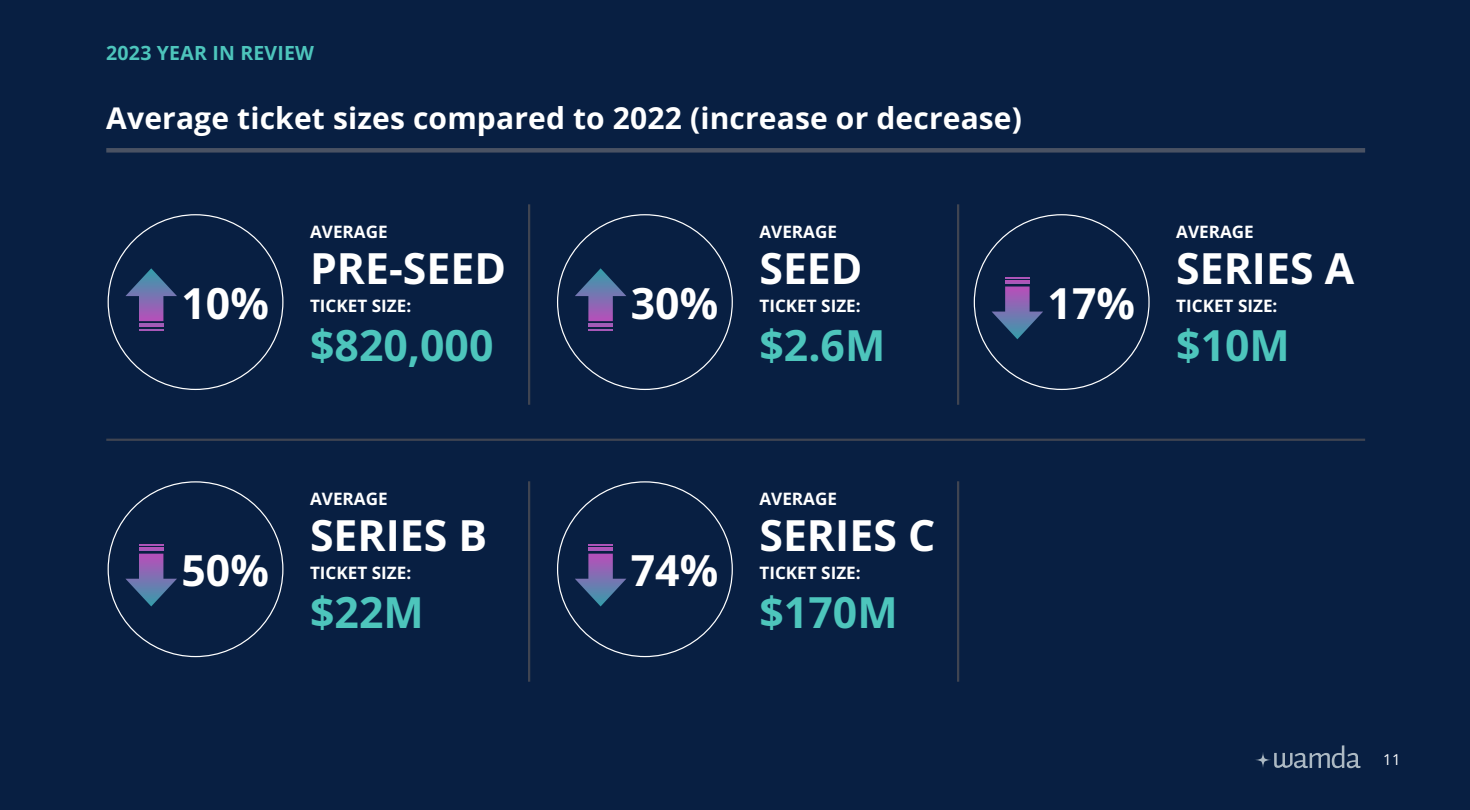
<style>
.page{position:relative;width:1470px;height:810px;background:#081f42}
.page>*{position:absolute;margin:0;border:0;box-sizing:border-box;transform-origin:0 0}
.t1{font:700 42.75px "Open Sans";color:#fff}
.t2{font:700 42.75px "Open Sans";color:#4dc5bc}
.t3{font:700 30px "Open Sans";letter-spacing:.005em;color:#fff}
.t4{font:700 19.5px "Open Sans";letter-spacing:.01em;color:#4dc5bc}
.t5{font:700 17.1px "Open Sans";color:#fff}
.t6{font:15px "Open Sans";color:#fff}
</style>
<div class="page">
<div style="left:106px;top:148px;width:1259px;height:5px;background:#4a5263"></div>
<svg style="left:139px;top:296px;width:24px;height:25px"></svg>
<svg style="left:125px;top:268px;width:52px;height:28px"></svg>
<hr style="left:139px;top:324px;width:24px;height:3px;background:#a45ab7">
<hr style="left:139px;top:329px;width:24px;height:2px;background:#a25bb7">
<svg style="left:1005px;top:287px;width:25px;height:25px"></svg>
<svg style="left:992px;top:312px;width:51px;height:27px"></svg>
<hr style="left:1005px;top:281px;width:25px;height:3px;background:#a957b8">
<hr style="left:1005px;top:277px;width:25px;height:2px;background:#ab55b8">
<svg style="left:588px;top:296px;width:25px;height:25px"></svg>
<svg style="left:575px;top:268px;width:51px;height:28px"></svg>
<hr style="left:588px;top:324px;width:25px;height:3px;background:#a45ab7">
<hr style="left:588px;top:329px;width:25px;height:2px;background:#a25bb7">
<svg style="left:139px;top:554px;width:24px;height:25px"></svg>
<svg style="left:126px;top:579px;width:51px;height:27px"></svg>
<hr style="left:139px;top:548px;width:24px;height:3px;background:#aa56b8">
<hr style="left:139px;top:544px;width:24px;height:2px;background:#ac55b8">
<svg style="left:588px;top:554px;width:25px;height:25px"></svg>
<svg style="left:575px;top:579px;width:51px;height:27px"></svg>
<hr style="left:588px;top:548px;width:25px;height:3px;background:#aa56b8">
<hr style="left:588px;top:544px;width:25px;height:2px;background:#ac55b8">
<hr style="left:528px;top:204px;width:2px;height:201px;background:#3f4451">
<hr style="left:106px;top:439px;width:1259px;height:2px;background:#3f4451">
<hr style="left:528px;top:481px;width:2px;height:201px;background:#3f4451">
<hr style="left:957px;top:204px;width:2px;height:201px;background:#3f4451">
<hr style="left:957px;top:481px;width:2px;height:201px;background:#3f4451">
<svg style="left:1255px;top:745px;width:105px;height:24px"></svg>
<p class="t4" style="left:106px;top:39px;width:209px">2023 YEAR IN REVIEW</p>
<h2 class="t3" style="left:106px;top:98px;width:917px">Average ticket sizes compared to 2022 (increase or decrease)</h2>
<h1 class="t1" style="left:181px;top:274px;width:89px">10%</h1>
<p class="t5" style="left:310px;top:220px;width:79px">AVERAGE</p>
<h1 class="t1" style="left:310px;top:239px;width:197px">PRE-SEED</h1>
<p class="t5" style="left:310px;top:294px;width:103px">TICKET SIZE:</p>
<h1 class="t2" style="left:310px;top:316px;width:185px">$820,000</h1>
<h1 class="t1" style="left:631px;top:274px;width:89px">30%</h1>
<p class="t5" style="left:759px;top:220px;width:79px">AVERAGE</p>
<h1 class="t1" style="left:759px;top:239px;width:105px">SEED</h1>
<p class="t5" style="left:759px;top:294px;width:103px">TICKET SIZE:</p>
<h1 class="t2" style="left:759px;top:316px;width:127px">$2.6M</h1>
<h1 class="t1" style="left:1048px;top:274px;width:89px">17%</h1>
<p class="t5" style="left:1176px;top:220px;width:79px">AVERAGE</p>
<h1 class="t1" style="left:1176px;top:239px;width:180px">SERIES A</h1>
<p class="t5" style="left:1176px;top:294px;width:103px">TICKET SIZE:</p>
<h1 class="t2" style="left:1176px;top:316px;width:115px">$10M</h1>
<h1 class="t1" style="left:181px;top:542px;width:89px">50%</h1>
<p class="t5" style="left:310px;top:487px;width:79px">AVERAGE</p>
<h1 class="t1" style="left:310px;top:506px;width:179px">SERIES B</h1>
<p class="t5" style="left:310px;top:561px;width:103px">TICKET SIZE:</p>
<h1 class="t2" style="left:310px;top:583px;width:115px">$22M</h1>
<h1 class="t1" style="left:631px;top:542px;width:89px">74%</h1>
<p class="t5" style="left:759px;top:487px;width:79px">AVERAGE</p>
<h1 class="t1" style="left:759px;top:506px;width:177px">SERIES C</h1>
<p class="t5" style="left:759px;top:561px;width:103px">TICKET SIZE:</p>
<h1 class="t2" style="left:759px;top:583px;width:140px">$170M</h1>
<p class="t6" style="left:1383px;top:749px;width:19px">11</p>
</div>
